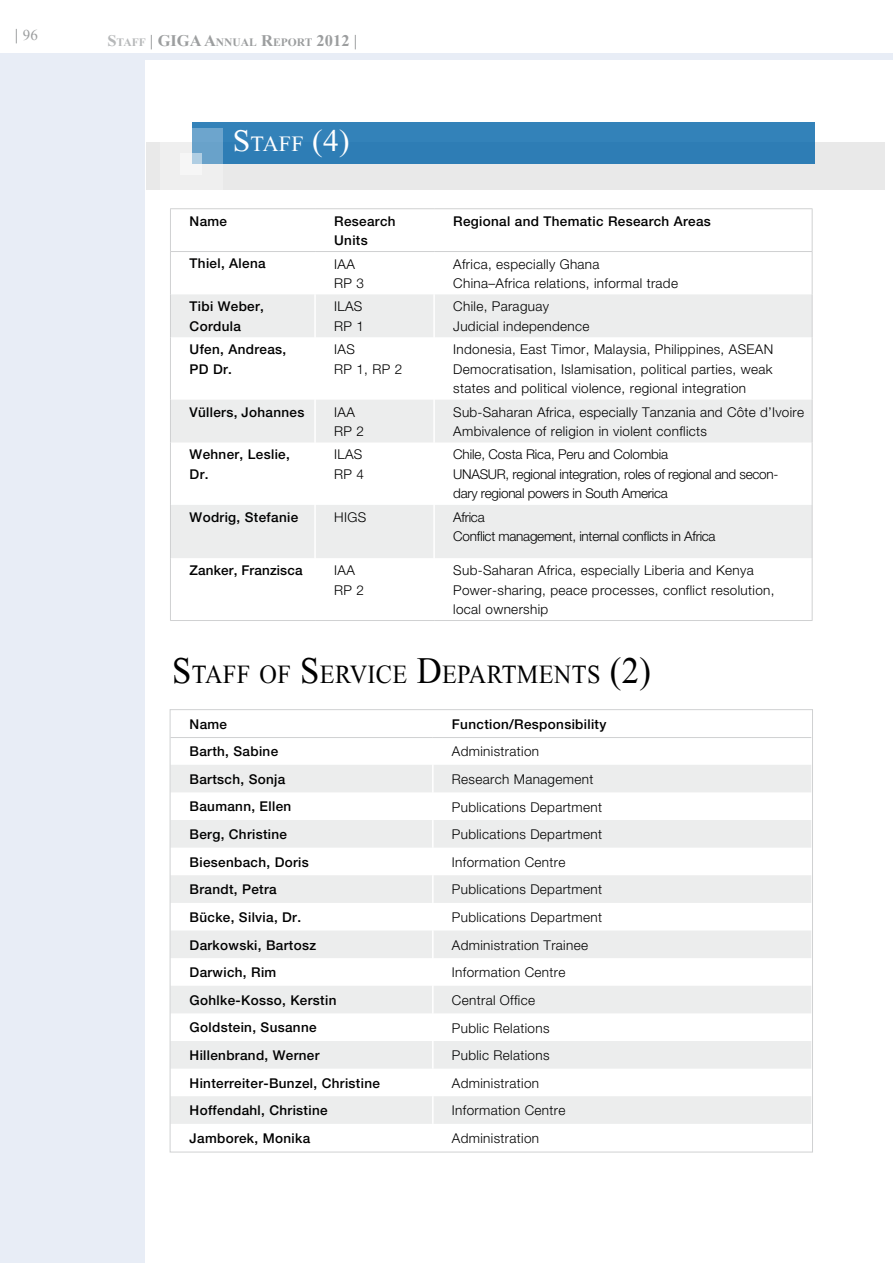
<style>
.page{position:relative;width:893px;height:1263px;background:#fff}
.page>*{position:absolute;margin:0;border:0;box-sizing:border-box;transform-origin:0 0}
.t1{font:31.5px "Times Beyrut Roman";color:#fff}
.t2{font:26.4px "Times Beyrut Roman";letter-spacing:.015em;color:#000;scale:.92 1}
.t3{font:15px "Times New Roman";color:#9c9e9f}
.t4{font:300 13.5px/19.5px "Helvetica Neue";letter-spacing:.025em;color:#000}
.t5{font:500 13.5px/19.5px "Helvetica Neue";letter-spacing:.025em;color:#000}
.t6{font:300 13.5px/19.5px "Helvetica Neue";letter-spacing:-.02em;color:#000}
.t7{font:700 11.55px "Times Beyrut Roman";color:#9c9e9f}
.t8{font:700 11.55px "Times Beyrut Roman";color:#b6b8b9}
.s1{font-family:"Times Beyrut Roman";font-weight:700;font-size:16.5px}
.s2{font-size:16.5px}
.s3{font-size:16.5px;color:#9c9e9f}
.s4{font-size:22.05px}
.s5{font-size:37.8px}
</style>
<div class="page">
<div style="left:0;top:53px;width:893px;height:7px;background:#e8edf6"></div>
<div style="left:0;top:60px;width:145px;height:1203px;background:#e8edf6"></div>
<div style="left:146px;top:142px;width:738px;height:48px;background:#e9e9e9"></div>
<div style="left:192px;top:122px;width:622px;height:42px;background:#2e7db5"></div>
<svg style="left:180px;top:129px;width:42px;height:46px"></svg>
<svg style="left:181px;top:153px;width:21px;height:21px"></svg>
<svg style="left:171px;top:294px;width:641px;height:264px;fill:#eceded"></svg>
<hr style="left:314px;top:294px;width:2px;height:43px;background:#fff">
<hr style="left:433px;top:294px;width:2px;height:43px;background:#fff">
<hr style="left:314px;top:337px;width:2px;height:63px;background:#fff">
<hr style="left:433px;top:337px;width:2px;height:63px;background:#fff">
<hr style="left:314px;top:400px;width:2px;height:42px;background:#fff">
<hr style="left:433px;top:400px;width:2px;height:42px;background:#fff">
<hr style="left:314px;top:442px;width:2px;height:63px;background:#fff">
<hr style="left:433px;top:442px;width:2px;height:63px;background:#fff">
<hr style="left:314px;top:505px;width:2px;height:53px;background:#fff">
<hr style="left:433px;top:505px;width:2px;height:53px;background:#fff">
<hr style="left:170px;top:209px;width:1px;height:42px;background:#d0d1d2">
<hr style="left:170px;top:252px;width:1px;height:42px;background:#d0d1d2">
<hr style="left:170px;top:294px;width:1px;height:43px;background:#d0d1d2">
<hr style="left:170px;top:337px;width:1px;height:63px;background:#d0d1d2">
<hr style="left:170px;top:400px;width:1px;height:42px;background:#d0d1d2">
<hr style="left:170px;top:442px;width:1px;height:63px;background:#d0d1d2">
<hr style="left:170px;top:505px;width:1px;height:53px;background:#d0d1d2">
<hr style="left:170px;top:558px;width:1px;height:62px;background:#d0d1d2">
<hr style="left:812px;top:209px;width:1px;height:42px;background:#d0d1d2">
<hr style="left:812px;top:252px;width:1px;height:42px;background:#d0d1d2">
<hr style="left:812px;top:294px;width:1px;height:43px;background:#d0d1d2">
<hr style="left:812px;top:337px;width:1px;height:63px;background:#d0d1d2">
<hr style="left:812px;top:400px;width:1px;height:42px;background:#d0d1d2">
<hr style="left:812px;top:442px;width:1px;height:63px;background:#d0d1d2">
<hr style="left:812px;top:505px;width:1px;height:53px;background:#d0d1d2">
<hr style="left:812px;top:558px;width:1px;height:62px;background:#d0d1d2">
<hr style="left:170px;top:620px;width:145px;height:1px;background:#d0d1d2">
<hr style="left:315px;top:620px;width:119px;height:1px;background:#d0d1d2">
<hr style="left:434px;top:620px;width:378px;height:1px;background:#d0d1d2">
<hr style="left:170px;top:208px;width:145px;height:1px;background:#d0d1d2">
<hr style="left:315px;top:208px;width:119px;height:1px;background:#d0d1d2">
<hr style="left:434px;top:208px;width:378px;height:1px;background:#d0d1d2">
<hr style="left:170px;top:251px;width:145px;height:1px;background:#d0d1d2">
<hr style="left:315px;top:251px;width:119px;height:1px;background:#d0d1d2">
<hr style="left:434px;top:251px;width:378px;height:1px;background:#d0d1d2">
<svg style="left:172px;top:765px;width:639px;height:359px;fill:#eceded"></svg>
<hr style="left:432px;top:765px;width:2px;height:27px;background:#fff">
<hr style="left:432px;top:792px;width:2px;height:28px;background:#fff">
<hr style="left:432px;top:820px;width:2px;height:28px;background:#fff">
<hr style="left:432px;top:848px;width:2px;height:27px;background:#fff">
<hr style="left:432px;top:875px;width:2px;height:28px;background:#fff">
<hr style="left:432px;top:903px;width:2px;height:27px;background:#fff">
<hr style="left:432px;top:930px;width:2px;height:28px;background:#fff">
<hr style="left:432px;top:958px;width:2px;height:28px;background:#fff">
<hr style="left:432px;top:986px;width:2px;height:27px;background:#fff">
<hr style="left:432px;top:1013px;width:2px;height:28px;background:#fff">
<hr style="left:432px;top:1041px;width:2px;height:27px;background:#fff">
<hr style="left:432px;top:1068px;width:2px;height:28px;background:#fff">
<hr style="left:432px;top:1096px;width:2px;height:28px;background:#fff">
<hr style="left:170px;top:737px;width:263px;height:1px;background:#d0d1d2">
<hr style="left:433px;top:737px;width:378px;height:1px;background:#d0d1d2">
<p class="t3" style="left:15px;top:25px;width:25px"><span class="s1">|</span> 96</p>
<p class="t8" style="left:107px;top:36px;width:62px"><span class="s2">S</span>TAFF <span class="s3">|</span><span class="s3">GIG</span></p>
<p class="t7" style="left:190px;top:36px;width:169px"><span class="s2">A A</span>NNUAL <span class="s2">R</span>EPORT <span class="s2">2012</span> <span class="s2">|</span></p>
<h1 class="t1" style="left:233px;top:123px;width:118px">S <span class="s4">TAFF</span> (4)</h1>
<p class="t5" style="left:190px;top:211px;width:39px">Name</p>
<p class="t5" style="left:334px;top:211px;width:63px">Research<br>Units</p>
<p class="t5" style="left:453px;top:211px;width:259px">Regional and Thematic Research Areas</p>
<p class="t5" style="left:190px;top:254px;width:78px">Thiel, Alena</p>
<p class="t4" style="left:334px;top:254px;width:31px">IAA<br>RP 3</p>
<p class="t4" style="left:453px;top:254px;width:226px">Africa, especially Ghana<br>China–Africa relations, informal trade</p>
<p class="t5" style="left:190px;top:297px;width:76px">Tibi Weber,<br>Cordula</p>
<p class="t4" style="left:334px;top:297px;width:31px">ILAS<br>RP 1</p>
<p class="t4" style="left:453px;top:297px;width:138px">Chile, Paraguay<br>Judicial independence</p>
<p class="t5" style="left:190px;top:339px;width:98px">Ufen, Andreas,<br>PD Dr.</p>
<p class="t4" style="left:334px;top:339px;width:70px">IAS<br>RP 1, RP 2</p>
<p class="t4" style="left:453px;top:339px;width:321px;text-align:justify">Indonesia, East Timor, Malaysia, Philippines, ASEAN Democratisation, Islamisation, political parties, weak states and political violence, regional integration</p>
<p class="t5" style="left:190px;top:402px;width:116px">Vüllers, Johannes</p>
<p class="t4" style="left:334px;top:402px;width:31px">IAA<br>RP 2</p>
<p class="t4" style="left:453px;top:402px;width:352px">Sub-Saharan Africa, especially Tanzania and Côte d’Ivoire<br>Ambivalence of religion in violent conflicts</p>
<p class="t5" style="left:190px;top:445px;width:102px">Wehner, Leslie,<br>Dr.</p>
<p class="t4" style="left:334px;top:445px;width:31px">ILAS<br>RP 4</p>
<p class="t6" style="left:453px;top:445px;width:325px">Chile, Costa Rica, Peru and Colombia<br>UNASUR, regional integration, roles of regional and secon&shy;dary regional powers in South America</p>
<p class="t5" style="left:190px;top:507px;width:110px">Wodrig, Stefanie</p>
<p class="t4" style="left:334px;top:507px;width:34px">HIGS</p>
<p class="t6" style="left:453px;top:507px;width:264px">Africa<br>Conflict management, internal conflicts in Africa</p>
<p class="t5" style="left:190px;top:560px;width:114px">Zanker, Franzisca</p>
<p class="t4" style="left:334px;top:560px;width:31px">IAA<br>RP 2</p>
<p class="t4" style="left:453px;top:560px;width:323px">Sub-Saharan Africa, especially Liberia and Kenya<br>Power-sharing, peace processes, conflict resolution, local ownership</p>
<h2 class="t2" style="left:172px;top:659px;width:522px"><span class="s5">S</span> TAFF OF <span class="s5">S</span> ERVICE <span class="s5">D</span>EPARTMENTS <span class="s5">(2)</span></h2>
<p class="t5" style="left:190px;top:714px;width:39px">Name</p>
<p class="t5" style="left:452px;top:714px;width:156px">Function/Responsibility</p>
<p class="t5" style="left:190px;top:741px;width:90px">Barth, Sabine</p>
<p class="t4" style="left:452px;top:741px;width:89px">Administration</p>
<p class="t5" style="left:190px;top:769px;width:97px">Bartsch, Sonja</p>
<p class="t4" style="left:452px;top:769px;width:143px">Research Management</p>
<p class="t5" style="left:190px;top:797px;width:103px">Baumann, Ellen</p>
<p class="t4" style="left:452px;top:797px;width:152px">Publications Department</p>
<p class="t5" style="left:190px;top:824px;width:99px">Berg, Christine</p>
<p class="t4" style="left:452px;top:824px;width:152px">Publications Department</p>
<p class="t5" style="left:190px;top:852px;width:121px">Biesenbach, Doris</p>
<p class="t4" style="left:452px;top:852px;width:115px">Information Centre</p>
<p class="t5" style="left:190px;top:880px;width:89px">Brandt, Petra</p>
<p class="t4" style="left:452px;top:879px;width:152px">Publications Department</p>
<p class="t5" style="left:190px;top:907px;width:113px">Bücke, Silvia, Dr.</p>
<p class="t4" style="left:452px;top:907px;width:152px">Publications Department</p>
<p class="t5" style="left:190px;top:935px;width:128px">Darkowski, Bartosz</p>
<p class="t4" style="left:452px;top:935px;width:138px">Administration Trainee</p>
<p class="t5" style="left:190px;top:962px;width:88px">Darwich, Rim</p>
<p class="t4" style="left:452px;top:962px;width:115px">Information Centre</p>
<p class="t5" style="left:190px;top:990px;width:148px">Gohlke-Kosso, Kerstin</p>
<p class="t4" style="left:452px;top:990px;width:85px">Central Office</p>
<p class="t5" style="left:190px;top:1018px;width:129px">Goldstein, Susanne</p>
<p class="t4" style="left:452px;top:1018px;width:99px">Public Relations</p>
<p class="t5" style="left:190px;top:1045px;width:131px">Hillenbrand, Werner</p>
<p class="t4" style="left:452px;top:1045px;width:99px">Public Relations</p>
<p class="t5" style="left:190px;top:1073px;width:192px">Hinterreiter-Bunzel, Christine</p>
<p class="t4" style="left:452px;top:1073px;width:89px">Administration</p>
<p class="t5" style="left:190px;top:1100px;width:140px">Hoffendahl, Christine</p>
<p class="t4" style="left:452px;top:1100px;width:115px">Information Centre</p>
<p class="t5" style="left:190px;top:1128px;width:122px">Jamborek, Monika</p>
<p class="t4" style="left:452px;top:1128px;width:89px">Administration</p>
</div>
